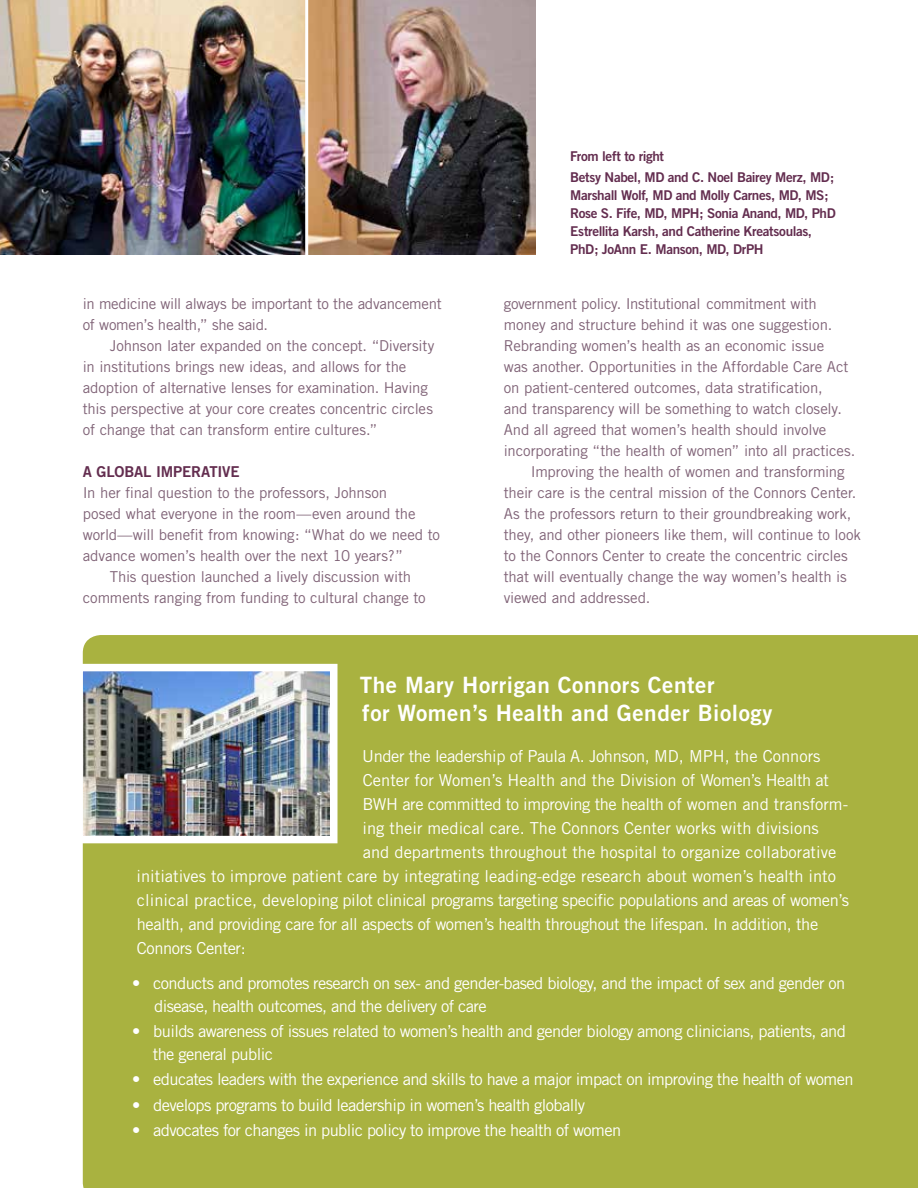
<style>
.page{position:relative;width:918px;height:1188px;background:#fff}
.page>*{position:absolute;margin:0;border:0;box-sizing:border-box;transform-origin:0 0}
.t1{font:22.5px/28.5px "Trade Gothic Bold Two";letter-spacing:.025em;color:#fff}
.t2{font:16.5px/22.5px "Trade Gothic";letter-spacing:-.025em;color:#fff}
.t3{font:16.5px "Trade Gothic";color:#fff}
.t4{font:15px/21px "Trade Gothic";letter-spacing:-.01em;color:#806377}
.t5{font:15px "Trade Gothic Bold Two";letter-spacing:-.01em;color:#632d4f}
.t6{font:13.5px/18px "Trade Gothic Bold Two";letter-spacing:-.03em;color:#632d4f}
</style>
<div class="page">
<div style="left:83px;top:635px;width:835px;height:553px;background:#a9b240"></div>
<img style="left:84px;top:673px;width:245px;height:161px">
<div style="left:75px;top:664px;width:263px;height:179px;border:8px solid #fff"></div>
<img style="left:0;top:0;width:536px;height:255px">
<hr style="left:305px;top:0;width:3px;height:261px;background:#fff">
<p class="t4" style="left:83px;top:293px;width:360px">in medicine will always be important to the advancement of women’s health,” she said.</p>
<p class="t4" style="left:83px;top:335px;width:353px;text-indent:27px">Johnson later expanded on the concept. “Diversity in institutions brings new ideas, and allows for the adoption of alternative lenses for examination. Having this perspective at your core creates concentric circles of change that can transform entire cultures.”</p>
<p class="t5" style="left:83px;top:462px;width:156px">A g lobal imperative</p>
<p class="t4" style="left:83px;top:482px;width:306px">In her final question to the professors, Johnson</p>
<p class="t4" style="left:83px;top:503px;width:334px">posed what everyone in the room—even around the</p>
<p class="t4" style="left:83px;top:524px;width:359px">world—will benefit from knowing: “What do we need to</p>
<p class="t4" style="left:83px;top:545px;width:322px">advance women’s health over the next 10 years?”</p>
<p class="t4" style="left:110px;top:566px;width:303px">This question launched a lively discussion with</p>
<p class="t4" style="left:83px;top:587px;width:344px">comments ranging from funding to cultural change to</p>
<p class="t6" style="left:570px;top:145px;width:265px;line-height:21px">From left to right<br>Betsy Nabel, MD and C. Noel Bairey Merz, MD ;</p>
<p class="t6" style="left:570px;top:186px;width:266px">Marshall Wolf, MD and Molly Carnes, MD, MS ; Rose S. Fife, MD, M PH; Sonia Anand, MD, PhD Estrellita Karsh, and Catherine Kreatsoulas, PhD; JoAnn E. Manson, MD, DrPH</p>
<p class="t4" style="left:504px;top:293px;width:314px">government policy. Institutional commitment with</p>
<p class="t4" style="left:504px;top:314px;width:330px">money and structure behind it was one suggestion.</p>
<p class="t4" style="left:504px;top:335px;width:322px">Rebranding women’s health as an economic issue</p>
<p class="t4" style="left:504px;top:356px;width:346px">was another. Opportunities in the Affordable Care Act</p>
<p class="t4" style="left:504px;top:377px;width:320px">on patient-centered outcomes, data stratification,</p>
<p class="t4" style="left:504px;top:398px;width:340px">and transparency will be something to watch closely.</p>
<p class="t4" style="left:504px;top:419px;width:324px">And all agreed that women’s health should involve</p>
<p class="t4" style="left:504px;top:440px;width:353px">incorporating “the health of women” into all practices.</p>
<p class="t4" style="left:531px;top:461px;width:315px">Improving the health of women and transforming</p>
<p class="t4" style="left:504px;top:482px;width:354px">their care is the central mission of the Connors Center.</p>
<p class="t4" style="left:504px;top:503px;width:349px">As the professors return to their groundbreaking work,</p>
<p class="t4" style="left:504px;top:524px;width:359px">they, and other pioneers like them, will continue to look</p>
<p class="t4" style="left:504px;top:545px;width:346px">to the Connors Center to create the concentric circles</p>
<p class="t4" style="left:504px;top:566px;width:345px">that will eventually change the way women’s health is</p>
<p class="t4" style="left:504px;top:587px;width:148px">viewed and addressed.</p>
<h1 class="t1" style="left:360px;top:670px;width:414px">The Mary Horrigan Connors Center<br>for Women’s Health and Gender Biology</h1>
<p class="t2" style="left:362px;top:745px;width:460px">Under the leadership of Paula A. Johnson, MD, MPH, the Connors</p>
<p class="t3" style="left:363px;top:770px;width:468px">Center for Women’s Health and the Division of Women’s Health at</p>
<p class="t2" style="left:362px;top:793px;width:487px">BWH are committed to improving the health of women and transform-</p>
<p class="t3" style="left:362px;top:818px;width:458px">ing their medical care. The Connors Center works with divisions</p>
<p class="t3" style="left:363px;top:842px;width:475px">and departments throughout the hospital to organize collaborative</p>
<p class="t3" style="left:137px;top:866px;width:701px">initiatives to improve patient care by integrating leading-edge research about women’s health into</p>
<p class="t2" style="left:137px;top:889px;width:714px">clinical practice, developing pilot clinical programs targeting specific populations and areas of women’s</p>
<p class="t2" style="left:137px;top:913px;width:683px">health, and providing care for all aspects of women’s health throughout the lifespan. In addition, the</p>
<p class="t2" style="left:137px;top:937px;width:110px">Connors Center:</p>
<p class="t2" style="left:154px;top:972px;width:693px;text-indent:-22px">• conducts and promotes research on sex- and gender-based biology, and the impact of sex and gender on disease, health outcomes, and the delivery of care</p>
<p class="t2" style="left:153px;top:1020px;width:695px;text-indent:-21px">• builds awareness of issues related to women’s health and gender biology among clinicians, patients, and the general public</p>
<p class="t2" style="left:132px;top:1068px;width:723px">• educates leaders with the experience and skills to have a major impact on improving the health of women</p>
<p class="t2" style="left:132px;top:1094px;width:455px">• develops programs to build leadership in women’s health globally</p>
<p class="t2" style="left:132px;top:1119px;width:491px">• advocates for changes in public policy to improve the health of women</p>
</div>
